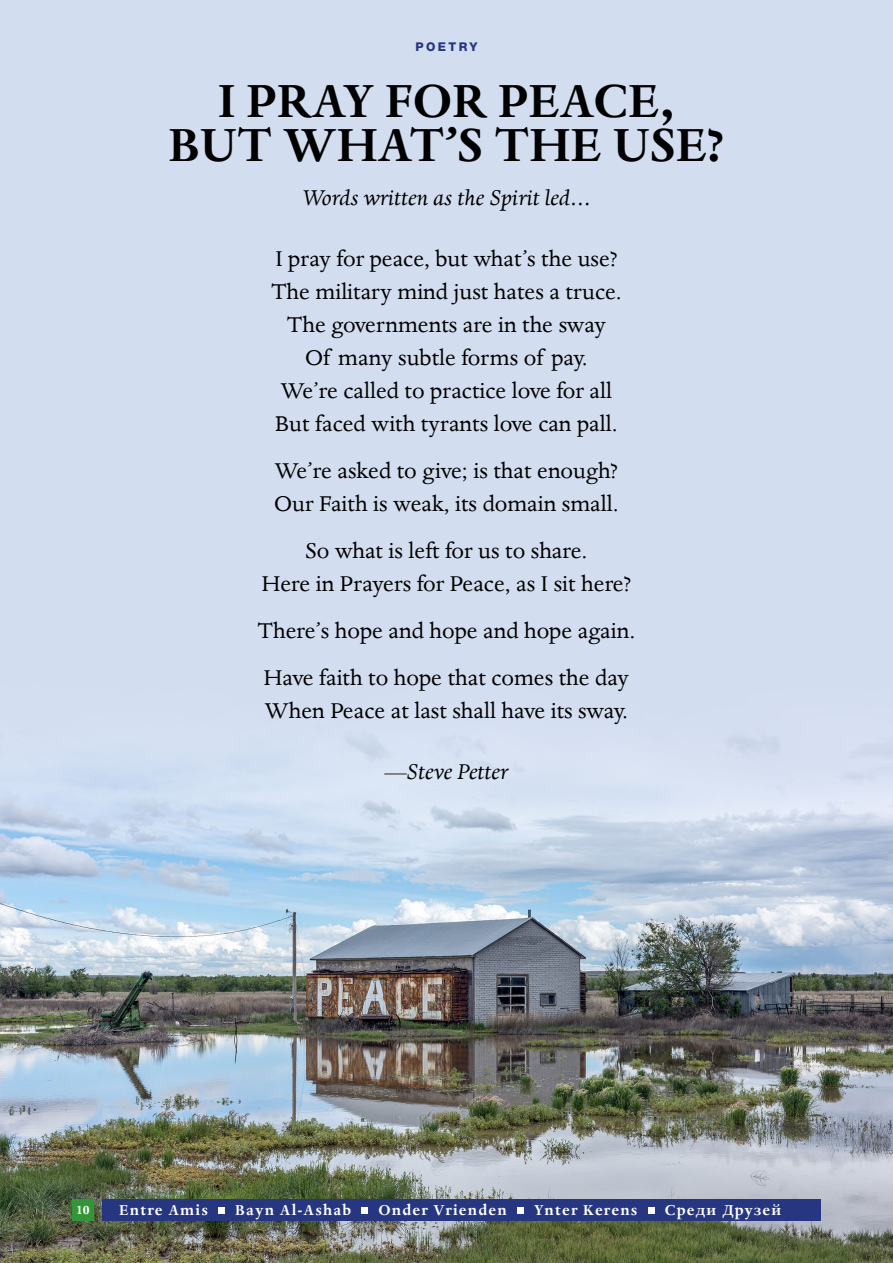
<style>
.page{position:relative;width:893px;height:1263px;background:#fff}
.page>*{position:absolute;margin:0;border:0;box-sizing:border-box;transform-origin:0 0}
.Headline_2{font:700 48.6px/44px "Dantee Text";color:#000;text-align:center}
.Headline_2-2{font:24.75px/33px "Dante MT Pro";color:#000;text-align:center}
.Headline_2-3{font:italic 24.75px "Dante MT Pro";color:#000}
.t1{font:700 15px "Dantee Text";letter-spacing:.08em;color:#fff}
.t2{font:700 15px "Dante MT Pro";color:#fff}
.t3{font:800 12px "Helvetica Neue LT Pro";letter-spacing:.2em;color:#263681}
</style>
<div class="page">
<img style="left:0;top:0;width:893px;height:1263px">
<div style="left:72px;top:1199px;width:22px;height:21px;background:#349538"></div>
<div style="left:102px;top:1199px;width:719px;height:21px;background:#263681"></div>
<svg style="left:219px;top:1207px;width:6px;height:6px"></svg>
<svg style="left:362px;top:1207px;width:6px;height:6px"></svg>
<svg style="left:517px;top:1207px;width:6px;height:6px"></svg>
<svg style="left:648px;top:1207px;width:6px;height:6px"></svg>
<p class="t3" style="left:416px;top:40px;width:63px">POETRY</p>
<p class="Headline_2" style="left:168px;top:80px;width:557px">I PRAY FOR PEACE,<br>BUT WHAT’S THE USE?</p>
<p class="Headline_2-3" style="left:302px;top:184px;width:290px">Words written as the Spirit led…</p>
<p class="Headline_2-2" style="left:271px;top:242px;width:352px">I pray for peace, but what’s the use?<br>The military mind just hates a truce.<br>The governments are in the sway<br>Of many subtle forms of pay.<br>We’re called to practice love for all But faced with tyrants love can pall.</p>
<p class="Headline_2-2" style="left:274px;top:454px;width:346px;text-align:left">We’re asked to give; is that enough?<br>Our Faith is weak, its domain small.</p>
<p class="Headline_2-2" style="left:262px;top:534px;width:371px">So what is left for us to share.<br>Here in Prayers for Peace, as I sit here?</p>
<p class="Headline_2-2" style="left:258px;top:614px;width:379px">There’s hope and hope and hope again.</p>
<p class="Headline_2-2" style="left:264px;top:661px;width:366px;text-align:left">Have faith to hope that comes the day<br>When Peace at last shall have its sway.</p>
<p class="Headline_2-3" style="left:385px;top:758px;width:125px">—Steve Petter</p>
<p class="t2" style="left:76px;top:1201px;width:15px">10</p>
<p class="t1" style="left:119px;top:1200px;width:90px">Entre Amis</p>
<p class="t1" style="left:235px;top:1200px;width:118px">Bayn Al-Ashab</p>
<p class="t1" style="left:378px;top:1200px;width:130px">Onder Vrienden</p>
<p class="t1" style="left:534px;top:1200px;width:105px">Ynter Kerens</p>
<p class="t1" style="left:665px;top:1200px;width:118px">Cpeди Дpyзeй</p>
</div>
